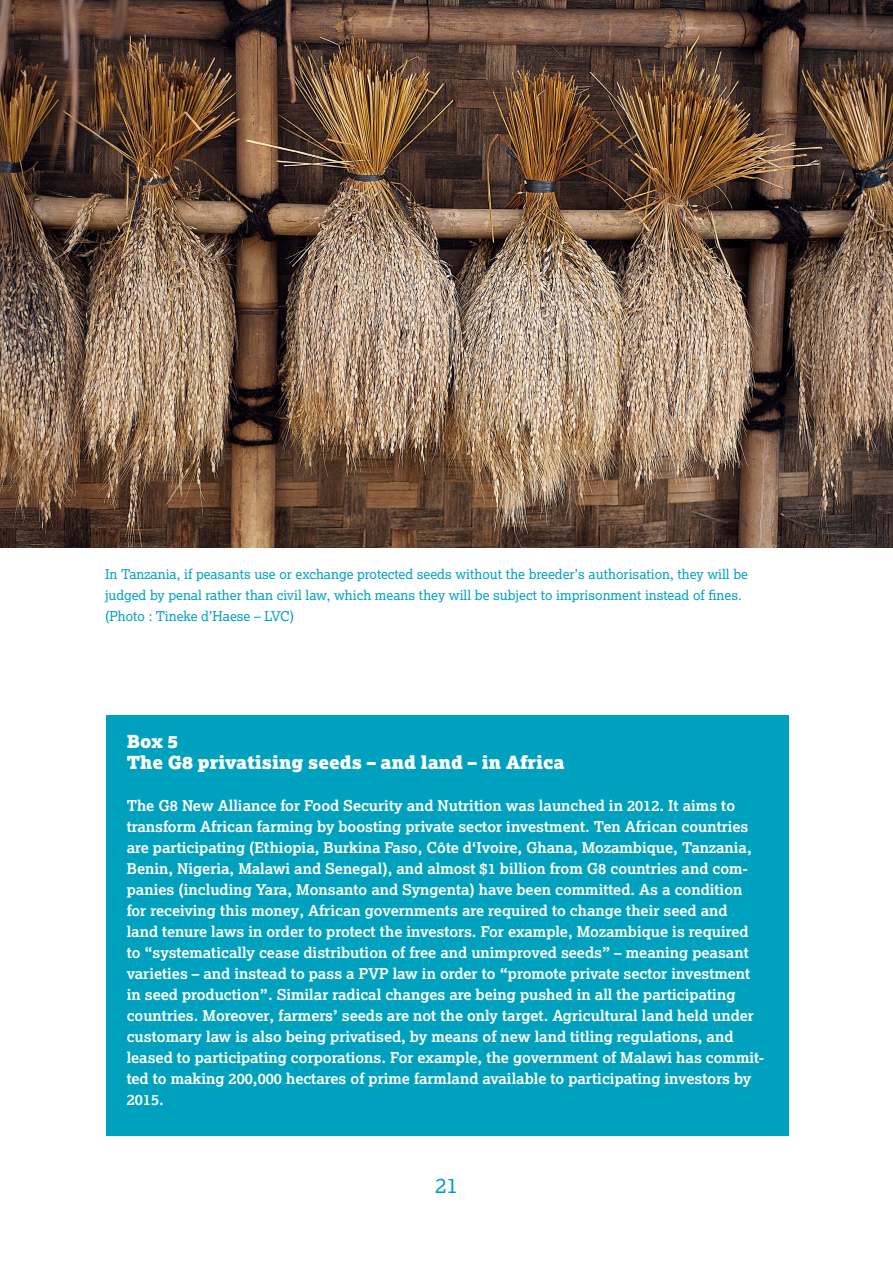
<style>
.page{position:relative;width:893px;height:1263px;background:#fff}
.page>*{position:absolute;margin:0;border:0;box-sizing:border-box;transform-origin:0 0}
.t1{font:21px "Lexia Trial";color:#00a1be}
.Título_cuadro{font:900 18px "Lexia Trial";color:#fff}
.Texto_cuadro{font:700 15px/21px "Lexia Trial";color:#fff}
.Photo_caption{font:13.5px/21px "Lexia Trial";color:#00a1be}
</style>
<div class="page">
<img style="left:0;top:0;width:893px;height:547px">
<div style="left:106px;top:715px;width:683px;height:420px;background:#00a1be"></div>
<p class="Photo_caption" style="left:105px;top:563px;width:644px">In Tanzania, if peasants use or exchange protected seeds without the breeder’s authorisation, they will be judged by penal rather than civil law, which means they will be subject to imprisonment instead of fines. (Photo : Tineke d’Haese – LVC)</p>
<p class="Título_cuadro" style="left:127px;top:729px;width:53px">Box 5</p>
<p class="Título_cuadro" style="left:127px;top:750px;width:439px">The G8 privatising seeds – and land – in Africa</p>
<p class="Texto_cuadro" style="left:127px;top:794px;width:639px">The G8 New Alliance for Food Security and Nutrition was launched in 2012. It aims to transform African farming by boosting private sector investment. Ten African countries are participating (Ethiopia, Burkina Faso, Côte d‘Ivoire, Ghana, Mozambique, Tanzania, Benin, Nigeria, Malawi and Senegal), and almost $1 billion from G8 countries and com&shy;panies (including Yara, Monsanto and Syngenta) have been committed. As a condition for receiving this money, African governments are required to change their seed and<br>land tenure laws in order to protect the investors. For example, Mozambique is required to “systematically cease distribution of free and unimproved seeds” – meaning peasant varieties – and instead to pass a PVP law in order to “promote private sector investment in seed production”. Similar radical changes are being pushed in all the participating countries. Moreover, farmers’ seeds are not the only target. Agricultural land held under customary law is also being privatised, by means of new land titling regulations, and leased to participating corporations. For example, the government of Malawi has commit&shy;ted to making 200,000 hectares of prime farmland available to participating investors by 2015.</p>
<h1 class="t1" style="left:435px;top:1172px;width:24px">21</h1>
</div>
